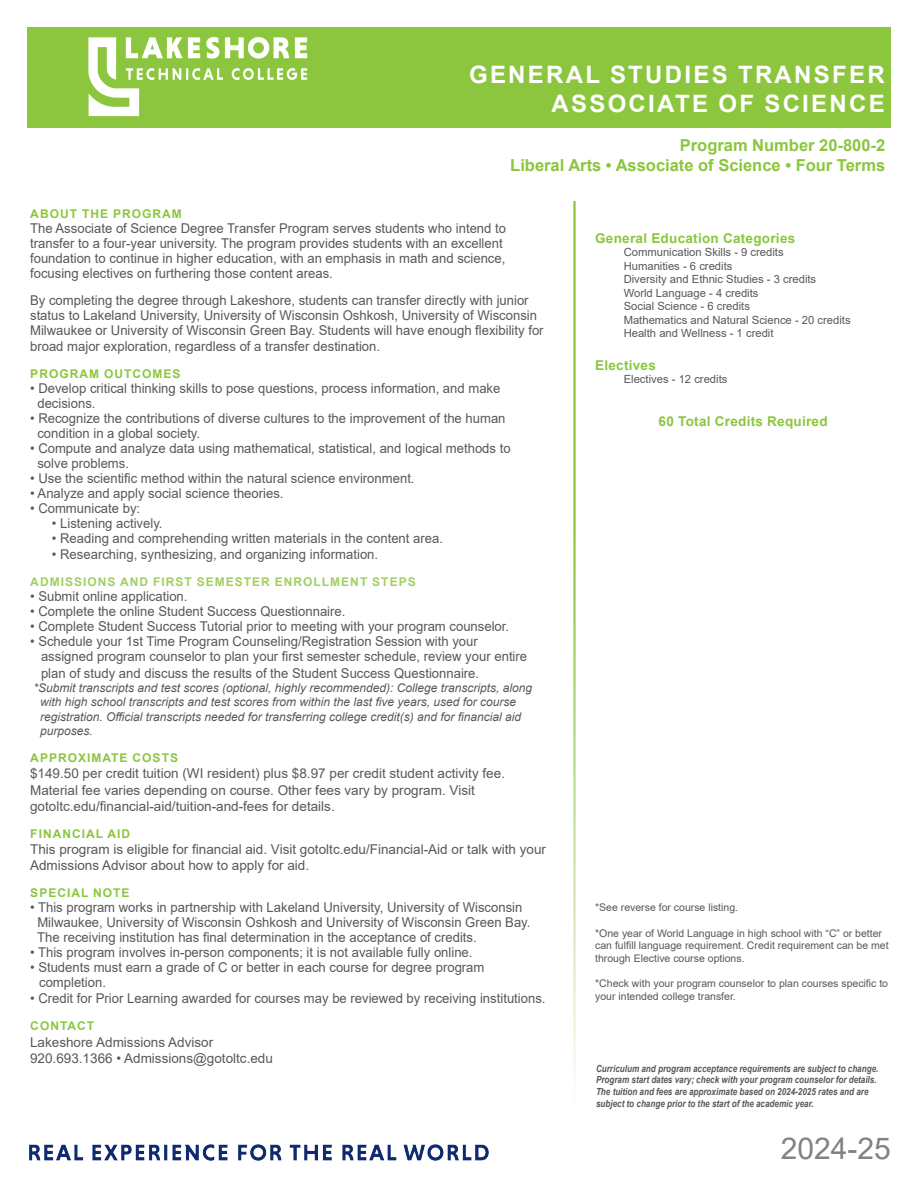
<style>
.page{position:relative;width:918px;height:1188px;background:#fff}
.page>*{position:absolute;margin:0;border:0;box-sizing:border-box;transform-origin:0 0}
.t1{font:30px "Arial";color:#808285}
.t2{font:700 24px "Arial";letter-spacing:.095em;color:#fff}
.t3{font:700 16.5px "Arial";color:#8bc63e}
.Bullet_List{font:13.5px/15px "Arial";color:#57585a}
.t4{font:700 13.5px "Arial";letter-spacing:.02em;color:#8bc63e}
.t5{font:italic 12px "Arial";color:#57585a}
.t6{font:700 12px "Arial";letter-spacing:.085em;color:#8bc63e}
.Bullet_List-2{font:700 12px "Arial";letter-spacing:.085em;color:#a2cf62}
.t7{font:11.25px "Arial";color:#57585a}
.t8{font:10.5px/12.6px "Arial";color:#57585a}
.t9{font:italic 700 9.75px/11.7px "Arial";color:#57585a;scale:.83 1}
</style>
<div class="page">
<div style="left:27px;top:27px;width:864px;height:100px;background:#8bc63e"></div>
<svg style="left:88px;top:37px;width:219px;height:79px"></svg>
<img style="left:29px;top:1144px;width:460px;height:17px">
<p class="t2" style="left:469px;top:58px;width:417px">GENERAL STUDIES TRANSFER</p>
<p class="t2" style="left:552px;top:87px;width:335px">ASSOCIATE OF SCIENCE</p>
<p class="t3" style="left:680px;top:134px;width:207px">Program Number 20-800-2</p>
<p class="t3" style="left:510px;top:154px;width:376px">Liberal Arts • Associate of Science • Four Terms</p>
<p class="t6" style="left:30px;top:205px;width:153px">ABOUT THE PROGRAM</p>
<p class="Bullet_List" style="left:30px;top:221px;width:477px">The Associate of Science Degree Transfer Program serves students who intend to transfer to a four-year university. The program provides students with an excellent foundation to continue in higher education, with an emphasis in math and science, focusing electives on furthering those content areas.</p>
<p class="Bullet_List" style="left:30px;top:292px;width:515px;line-height:15.5px">By completing the degree through Lakeshore, students can transfer directly with junior status to Lakeland University, University of Wisconsin Oshkosh, University of Wisconsin Milwaukee or University of Wisconsin Green Bay. Students will have enough flexibility for broad major exploration, regardless of a transfer destination.</p>
<p class="t6" style="left:30px;top:365px;width:152px">PROGRAM OUTCOMES</p>
<p class="Bullet_List" style="left:30px;top:381px;width:472px">• Develop critical thinking skills to pose questions, process information, and make</p>
<p class="Bullet_List" style="left:37px;top:396px;width:60px">decisions.</p>
<p class="Bullet_List" style="left:30px;top:411px;width:477px">• Recognize the contributions of diverse cultures to the improvement of the human</p>
<p class="Bullet_List" style="left:37px;top:426px;width:164px">condition in a global society.</p>
<p class="Bullet_List" style="left:30px;top:441px;width:482px">• Compute and analyze data using mathematical, statistical, and logical methods to</p>
<p class="Bullet_List" style="left:37px;top:456px;width:93px">solve problems.</p>
<p class="Bullet_List" style="left:30px;top:471px;width:386px">• Use the scientific method within the natural science environment.</p>
<p class="Bullet_List" style="left:30px;top:486px;width:255px">• Analyze and apply social science theories.</p>
<p class="Bullet_List" style="left:30px;top:501px;width:112px">• Communicate by:</p>
<p class="Bullet_List" style="left:52px;top:516px;width:112px">• Listening actively.</p>
<p class="Bullet_List" style="left:52px;top:531px;width:393px">• Reading and comprehending written materials in the content area.</p>
<p class="Bullet_List" style="left:52px;top:547px;width:328px">• Researching, synthesizing, and organizing information.</p>
<p class="Bullet_List-2" style="left:30px;top:574px;width:387px">ADMISSIONS AND FIRST SEMESTER ENROLLMENT STEPS</p>
<p class="Bullet_List" style="left:30px;top:589px;width:159px">• Submit online application.</p>
<p class="Bullet_List" style="left:30px;top:604px;width:317px">• Complete the online Student Success Questionnaire.</p>
<p class="Bullet_List" style="left:30px;top:619px;width:481px">• Complete Student Success Tutorial prior to meeting with your program counselor.</p>
<p class="Bullet_List" style="left:30px;top:634px;width:449px">• Schedule your 1st Time Program Counseling/Registration Session with your</p>
<p class="Bullet_List" style="left:41px;top:649px;width:488px">assigned program counselor to plan your first semester schedule, review your entire</p>
<p class="Bullet_List" style="left:41px;top:665px;width:440px">plan of study and discuss the results of the Student Success Questionnaire.</p>
<p class="t5" style="left:33px;top:680px;width:500px">*Submit transcripts and test scores (optional, highly recommended): College transcripts, along</p>
<p class="t5" style="left:40px;top:694px;width:478px">with high school transcripts and test scores from within the last five years, used for course</p>
<p class="t5" style="left:40px;top:709px;width:483px">registration. Official transcripts needed for transferring college credit(s) and for financial aid</p>
<p class="t5" style="left:40px;top:723px;width:54px">purposes.</p>
<p class="t6" style="left:30px;top:749px;width:149px">APPROXIMATE COSTS</p>
<p class="Bullet_List" style="left:30px;top:765px;width:476px;line-height:16.2px">$149.50 per credit tuition (WI resident) plus $8.97 per credit student activity fee.<br>Material fee varies depending on course. Other fees vary by program. Visit</p>
<p class="Bullet_List" style="left:30px;top:798px;width:306px">gotoltc.edu/financial-aid/tuition-and-fees for details.</p>
<p class="t6" style="left:30px;top:825px;width:101px">FINANCIAL AID</p>
<p class="Bullet_List" style="left:30px;top:841px;width:517px;line-height:16.2px">This program is eligible for financial aid. Visit gotoltc.edu/Financial-Aid or talk with your<br>Admissions Advisor about how to apply for aid.</p>
<p class="t6" style="left:30px;top:884px;width:101px">SPECIAL NOTE</p>
<p class="Bullet_List" style="left:30px;top:900px;width:494px">• This program works in partnership with Lakeland University, University of Wisconsin</p>
<p class="Bullet_List" style="left:37px;top:915px;width:495px">Milwaukee, University of Wisconsin Oshkosh and University of Wisconsin Green Bay.</p>
<p class="Bullet_List" style="left:37px;top:930px;width:441px">The receiving institution has final determination in the acceptance of credits.</p>
<p class="Bullet_List" style="left:30px;top:945px;width:444px">• This program involves in-person components; it is not available fully online.</p>
<p class="Bullet_List" style="left:39px;top:960px;width:447px;text-indent:-9px">• Students must earn a grade of C or better in each course for degree program completion.</p>
<p class="Bullet_List" style="left:30px;top:991px;width:517px">• Credit for Prior Learning awarded for courses may be reviewed by receiving institutions.</p>
<p class="t6" style="left:30px;top:1018px;width:65px">CONTACT</p>
<p class="Bullet_List" style="left:30px;top:1034px;width:185px">Lakeshore Admissions Advisor</p>
<p class="Bullet_List" style="left:30px;top:1050px;width:244px">920.693.1366 • Admissions@gotoltc.edu</p>
<p class="t4" style="left:595px;top:228px;width:202px">General Education Categories</p>
<p class="t7" style="left:624px;top:245px;width:162px">Communication Skills - 9 credits</p>
<p class="t7" style="left:624px;top:258px;width:110px">Humanities - 6 credits</p>
<p class="t7" style="left:624px;top:272px;width:194px">Diversity and Ethnic Studies - 3 credits</p>
<p class="t7" style="left:624px;top:285px;width:136px">World Language - 4 credits</p>
<p class="t7" style="left:624px;top:299px;width:128px">Social Science - 6 credits</p>
<p class="t7" style="left:624px;top:312px;width:228px">Mathematics and Natural Science - 20 credits</p>
<p class="t7" style="left:624px;top:326px;width:151px">Health and Wellness - 1 credit</p>
<p class="t4" style="left:595px;top:355px;width:62px">Electives</p>
<p class="t7" style="left:624px;top:371px;width:105px">Electives - 12 credits</p>
<p class="t4" style="left:659px;top:412px;width:171px">60 Total Credits Required</p>
<p class="t8" style="left:595px;top:901px;width:144px">*See reverse for course listing.</p>
<p class="t8" style="left:595px;top:927px;width:295px">*One year of World Language in high school with “C” or better can fulfill language requirement. Credit requirement can be met through Elective course options.</p>
<p class="t8" style="left:595px;top:977px;width:294px">*Check with your program counselor to plan courses specific to your intended college transfer.</p>
<p class="t9" style="left:596px;top:1063px;width:342px">Curriculum and program acceptance requirements are subject to change.<br>Program start dates vary; check with your program counselor for details.<br>The tuition and fees are approximate based on 2024-2025 rates and are subject to change prior to the start of the academic year.</p>
<h1 class="t1" style="left:781px;top:1128px;width:112px">2024-25</h1>
</div>
